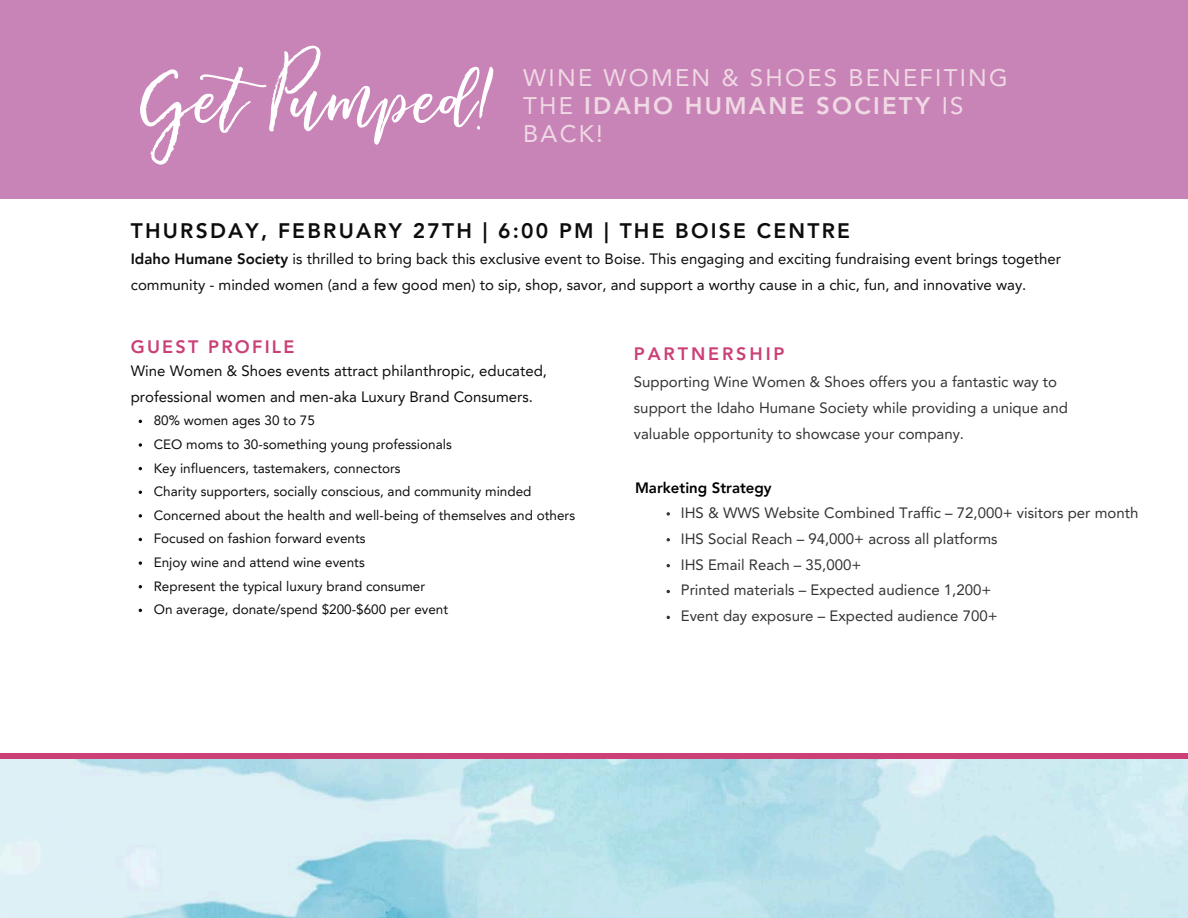
<style>
.page{position:relative;width:1188px;height:918px;background:#fff}
.page>*{position:absolute;margin:0;border:0;box-sizing:border-box;transform-origin:0 0}
.t1{font:72px "Loveline";letter-spacing:.02em;color:#fff}
.t2{font:24px/28.2px "Avenir LT Pro";letter-spacing:.095em;color:#efd9e4}
.t3{font:800 21px "Avenir LT Pro";letter-spacing:.105em;color:#0d0d0d}
.t4{font:800 18px "Avenir LT Pro";letter-spacing:.14em;color:#ca4077}
.t5{font:800 18px "Avenir LT Pro";letter-spacing:.16em;color:#ca4077}
.t6{font:15px/25.8px "Avenir LT Pro";color:#333}
.t7{font:15px/25.8px "Avenir LT Pro";color:#0d0d0d}
.t8{font:800 15px "Avenir LT Pro";color:#000}
.t9{font:13.5px "Avenir LT Pro";color:#0d0d0d}
.s1{font-weight:800}
</style>
<div class="page">
<div style="left:0;top:0;width:1188px;height:199px;background:#c984b7"></div>
<img style="left:0;top:759px;width:1188px;height:159px">
<div style="left:0;top:753px;width:1188px;height:6px;background:#ca4077"></div>
<svg style="left:139px;top:443px;width:3px;height:4px"></svg>
<svg style="left:139px;top:514px;width:3px;height:4px"></svg>
<svg style="left:139px;top:561px;width:3px;height:4px"></svg>
<svg style="left:667px;top:512px;width:3px;height:4px"></svg>
<h2 class="t1" style="left:135px;top:56px;width:358px">GetPumped!</h2>
<p class="t2" style="left:523px;top:66px;width:486px">WINE WOMEN &amp; SHOES BENEFITING<br>THE <span class="s1">IDAHO HUMANE SOCIETY</span> IS<br>BACK!</p>
<p class="t3" style="left:131px;top:223px;width:721px">THURSDAY, FEBRUARY 27TH | 6:00 PM | THE BOISE CENTRE</p>
<p class="t7" style="left:131px;top:248px;width:932px"><span class="s1">Idaho Humane Society</span> is thrilled to bring back this exclusive event to Boise. This engaging and exciting fundraising event brings together community - minded women (and a few good men) to sip, shop, savor, and support a worthy cause in a chic, fun, and innovative way.</p>
<p class="t4" style="left:131px;top:339px;width:165px">GUEST PROFILE</p>
<h3 class="t7" style="left:131px;top:360px;width:418px">Wine Women &amp; Shoes events attract philanthropic, educated, professional women and men-aka Luxury Brand Consumers.</h3>
<p class="t9" style="left:154px;top:415px;width:163px">80% women ages 30 to 75</p>
<p class="t9" style="left:154px;top:439px;width:300px">CEO moms to 30-something young professionals</p>
<p class="t9" style="left:154px;top:462px;width:248px">Key influencers, tastemakers, connectors</p>
<p class="t9" style="left:154px;top:486px;width:379px">Charity supporters, socially conscious, and community minded</p>
<p class="t9" style="left:154px;top:510px;width:423px">Concerned about the health and well-being of themselves and others</p>
<p class="t9" style="left:154px;top:533px;width:213px">Focused on fashion forward events</p>
<p class="t9" style="left:154px;top:557px;width:213px">Enjoy wine and attend wine events</p>
<p class="t9" style="left:154px;top:580px;width:273px">Represent the typical luxury brand consumer</p>
<p class="t9" style="left:154px;top:604px;width:296px">On average, donate/spend $200-$600 per event</p>
<p class="t5" style="left:634px;top:347px;width:152px">PARTNERSHIP</p>
<p class="t6" style="left:634px;top:370px;width:436px">Supporting Wine Women &amp; Shoes offers you a fantastic way to support the Idaho Humane Society while providing a unique and valuable opportunity to showcase your company.</p>
<p class="t8" style="left:635px;top:481px;width:138px">Marketing Strategy</p>
<h3 class="t6" style="left:681px;top:501px;width:459px">IHS &amp; WWS Website Combined Traffic – 72,000+ visitors per month</h3>
<p class="t6" style="left:681px;top:527px;width:318px">IHS Social Reach – 94,000+ across all platforms</p>
<h4 class="t6" style="left:681px;top:553px;width:182px">IHS Email Reach – 35,000+</h4>
<p class="t6" style="left:681px;top:579px;width:312px">Printed materials – Expected audience 1,200+</p>
<p class="t6" style="left:681px;top:605px;width:319px">Event day exposure – Expected audience 700+</p>
</div>
